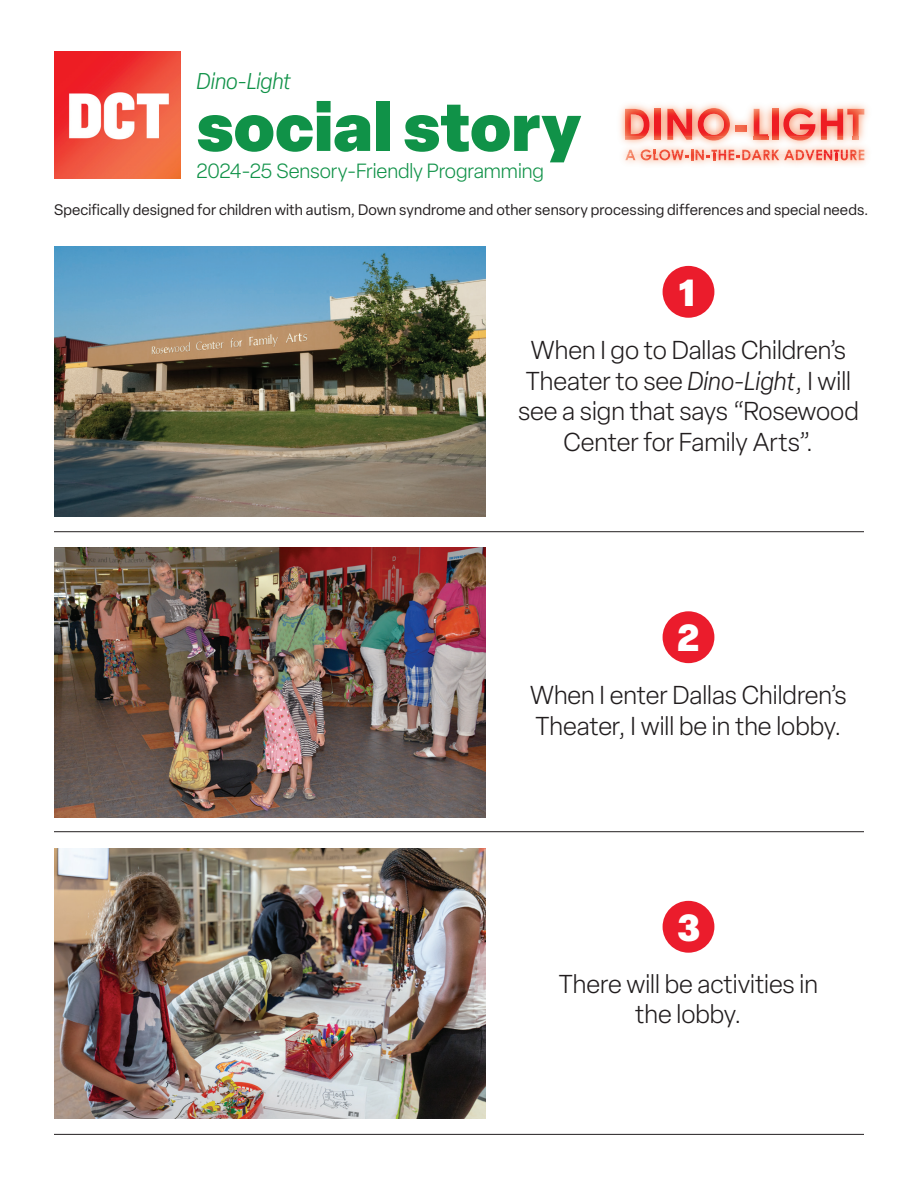
<style>
.page{position:relative;width:918px;height:1188px;background:#fff}
.page>*{position:absolute;margin:0;border:0;box-sizing:border-box;transform-origin:0 0}
.t1{font:900 67.5px "Elza";color:#109248}
.t2{font:900 37.2px "Elza";color:#fff}
.t3{font:300 25.5px/30.6px "Elza";color:#211d1e;text-align:center}
.t4{font:italic 300 22.5px "Elza";color:#109248}
.t5{font:300 20.25px "Elza";letter-spacing:-.005em;color:#109248}
.t6{font:15px "Elza";letter-spacing:.01em;color:#231f20}
.s1{font-style:italic}
</style>
<div class="page">
<img style="left:54px;top:246px;width:432px;height:270px">
<img style="left:54px;top:547px;width:432px;height:270px">
<img style="left:54px;top:848px;width:432px;height:270px">
<img style="left:54px;top:52px;width:126px;height:126px">
<div style="left:663px;top:266px;width:51px;height:52px;background:#eb1c2c;border-radius:50%"></div>
<div style="left:663px;top:611px;width:51px;height:52px;background:#eb1c2c;border-radius:50%"></div>
<div style="left:663px;top:901px;width:51px;height:52px;background:#eb1c2c;border-radius:50%"></div>
<hr style="left:54px;top:531px;width:810px;height:1px;background:#231f20">
<hr style="left:54px;top:831px;width:810px;height:1px;background:#231f20">
<hr style="left:54px;top:1134px;width:810px;height:1px;background:#231f20">
<img style="left:620px;top:103px;width:96px;height:34px">
<img style="left:716px;top:103px;width:152px;height:34px">
<img style="left:625px;top:109px;width:25px;height:28px">
<img style="left:655px;top:109px;width:6px;height:28px">
<img style="left:667px;top:109px;width:25px;height:28px">
<img style="left:698px;top:108px;width:32px;height:29px">
<svg style="left:736px;top:126px;width:10px;height:5px"></svg>
<img style="left:754px;top:109px;width:14px;height:28px">
<img style="left:772px;top:109px;width:6px;height:28px">
<img style="left:783px;top:108px;width:33px;height:29px">
<img style="left:821px;top:109px;width:22px;height:28px">
<img style="left:847px;top:109px;width:17px;height:28px">
<img style="left:621px;top:137px;width:247px;height:28px">
<img style="left:625px;top:137px;width:19px;height:3px">
<svg style="left:655px;top:137px;width:6px;height:3px"></svg>
<img style="left:703px;top:137px;width:21px;height:4px">
<svg style="left:772px;top:137px;width:6px;height:3px"></svg>
<img style="left:789px;top:137px;width:21px;height:4px">
<svg style="left:853px;top:137px;width:6px;height:3px"></svg>
<svg style="left:625px;top:150px;width:10px;height:10px"></svg>
<svg style="left:641px;top:149px;width:223px;height:11px;background:#f69e8e"></svg>
<p class="t4" style="left:196px;top:67px;width:96px">Dino-Light</p>
<h1 class="t1" style="left:196px;top:78px;width:387px">social story</h1>
<p class="t5" style="left:196px;top:158px;width:349px">2024-25 Sensory-Friendly Programming</p>
<p class="t6" style="left:54px;top:200px;width:816px">Specifically designed for children with autism, Down syndrome and other sensory processing differences and special needs.</p>
<h2 class="t2" style="left:679px;top:265px;width:18px">1</h2>
<p class="t3" style="left:518px;top:335px;width:342px">When I go to Dallas Children’s<br>Theater to see <span class="s1">Dino-Light</span>, I will see a sign that says “Rosewood<br>Center for Family Arts”.</p>
<h2 class="t2" style="left:677px;top:611px;width:23px">2</h2>
<p class="t3" style="left:530px;top:680px;width:318px;text-align:left">When I enter Dallas Children’s<br>Theater, I will be in the lobby.</p>
<h2 class="t2" style="left:677px;top:900px;width:24px">3</h2>
<p class="t3" style="left:559px;top:968px;width:261px">There will be activities in the lobby.</p>
</div>
